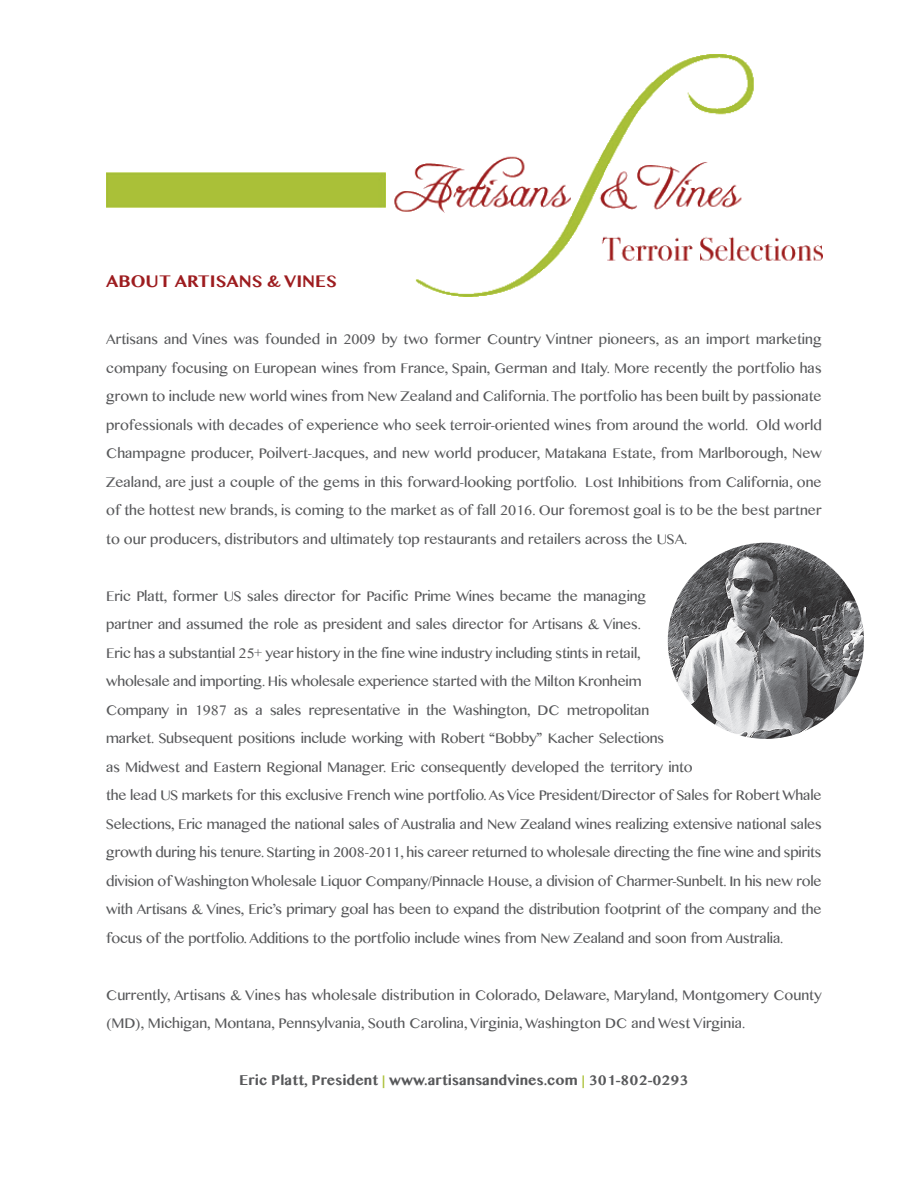
<style>
.page{position:relative;width:918px;height:1188px;background:#fff}
.page>*{position:absolute;margin:0;border:0;box-sizing:border-box;transform-origin:0 0}
.t1{font:700 19.5px "Khmer MN";color:#9d1c1f}
.t2{font:16.5px/28.5px "Khmer MN";letter-spacing:-.01em;color:#57585a}
.t3{font:700 16.5px "Khmer MN";color:#57585a}
.s1{color:#abc038}
</style>
<div class="page">
<img style="left:106px;top:55px;width:717px;height:241px">
<img style="left:668px;top:543px;width:196px;height:196px;border-radius:98px">
<p class="t1" style="left:106px;top:269px;width:232px">ABOUT ARTISANS &amp; VINES</p>
<p class="t2" style="left:106px;top:324px;width:717px;text-align:justify">Artisans and Vines was founded in 2009 by two former Country Vintner pioneers, as an import marketing company focusing on European wines from France, Spain, German and Italy. More recently the portfolio has grown to include new world wines from New Zealand and California. The portfolio has been built by passionate professionals with decades of experience who seek terroir-oriented wines from around the world. Old world Champagne producer, Poilvert-Jacques, and new world producer, Matakana Estate, from Marlborough, New Zealand, are just a couple of the gems in this forward-looking portfolio. Lost Inhibitions from California, one of the hottest new brands, is coming to the market as of fall 2016. Our foremost goal is to be the best partner to our producers, distributors and ultimately top restaurants and retailers across the USA.</p>
<p class="t2" style="left:106px;top:581px;width:717px">Eric Platt, former US sales director for Pacific Prime Wines became the managing<br>partner and assumed the role as president and sales director for Artisans &amp; Vines.<br>Eric has a substantial 25+ year history in the fine wine industry including stints in retail,<br>wholesale and importing. His wholesale experience started with the Milton Kronheim<br>Company in 1987 as a sales representative in the Washington, DC metropolitan<br>market. Subsequent positions include working with Robert “Bobby” Kacher Selections<br>as Midwest and Eastern Regional Manager. Eric consequently developed the territory into<br>the lead US markets for this exclusive French wine portfolio. As Vice President/Director of Sales for Robert Whale Selections, Eric managed the national sales of Australia and New Zealand wines realizing extensive national sales growth during his tenure. Starting in 2008-2011, his career returned to wholesale directing the fine wine and spirits division of Washington Wholesale Liquor Company/Pinnacle House, a division of Charmer-Sunbelt. In his new role with Artisans &amp; Vines, Eric’s primary goal has been to expand the distribution footprint of the company and the focus of the portfolio. Additions to the portfolio include wines from New Zealand and soon from Australia.</p>
<p class="t2" style="left:106px;top:980px;width:717px">Currently, Artisans &amp; Vines has wholesale distribution in Colorado, Delaware, Maryland, Montgomery County (MD), Michigan, Montana, Pennsylvania, South Carolina, Virginia, Washington DC and West Virginia.</p>
<p class="t3" style="left:239px;top:1070px;width:451px">Eric Platt, President <span class="s1">|</span> www.artisansandvines.com <span class="s1">|</span> 301-802-0293</p>
</div>
